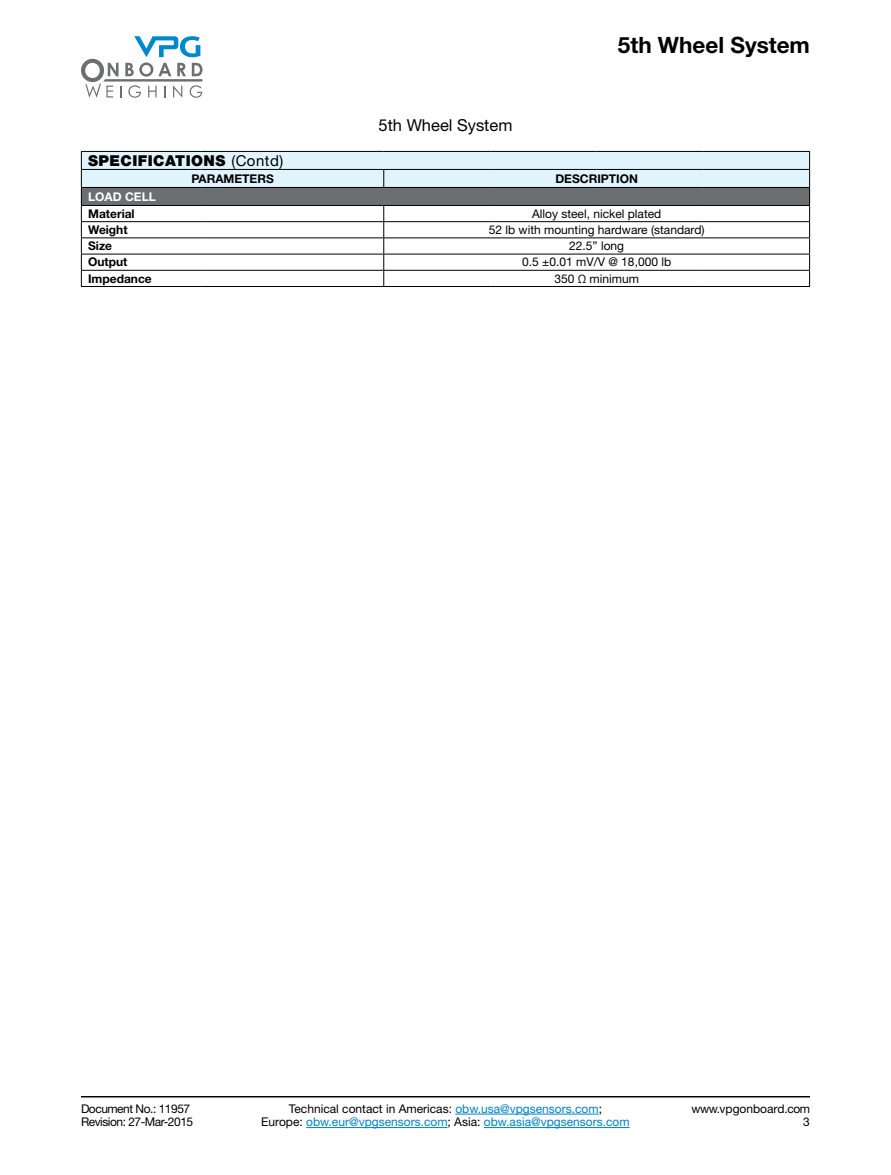
<style>
.page{position:relative;width:891px;height:1175px;background:#fff}
.page>*{position:absolute;margin:0;border:0;box-sizing:border-box;transform-origin:0 0}
.t1{font:700 22.5px "Helvetica Neue LT Std";color:#000}
.Title_after_page_1{font:16.5px "Helvetica Neue LT Std";color:#000}
.Body_Heading{font:900 15px "Helvetica Neue LT Std";letter-spacing:.03em;color:#000}
.Table_Body{font:12px/13.5px "Helvetica Neue LT Std";color:#000;text-align:right}
.t2{font:12px/13.5px "Helvetica Neue LT Std";color:#0081c6;text-align:center}
.Table_Body-2{font:12px/13.5px "Helvetica Neue LT Std";letter-spacing:-.04em;color:#000}
.Table_Row_Side_Headi{font:700 12px "Helvetica Neue LT Std";color:#000}
.Table_Col_Heading{font:700 12px "Helvetica Neue LT Std";color:#000}
.Table_Section_Headin{font:700 12px "Helvetica Neue LT Std";color:#fff}
.s1{font-weight:400}
.s2{color:#000}
</style>
<div class="page">
<hr style="left:455px;top:1113px;width:144px;height:1px;background:#0081c6">
<hr style="left:306px;top:1127px;width:142px;height:1px;background:#0081c6">
<hr style="left:484px;top:1127px;width:146px;height:1px;background:#0081c6">
<hr style="left:81px;top:1096px;width:729px;height:1px;background:#000">
<svg style="left:81px;top:36px;width:122px;height:62px"></svg>
<svg style="left:81px;top:151px;width:729px;height:135px"></svg>
<hr style="left:81px;top:286px;width:119px;height:1px;background:#000">
<hr style="left:200px;top:286px;width:184px;height:1px;background:#000">
<hr style="left:384px;top:286px;width:106px;height:1px;background:#000">
<hr style="left:490px;top:286px;width:107px;height:1px;background:#000">
<hr style="left:597px;top:286px;width:106px;height:1px;background:#000">
<hr style="left:703px;top:286px;width:107px;height:1px;background:#000">
<p class="Title_after_page_1" style="left:379px;top:115px;width:135px">5th Wheel System</p>
<h1 class="t1" style="left:618px;top:31px;width:194px">5th Wheel System</h1>
<p class="Body_Heading" style="left:88px;top:151px;width:197px">SPECIFICATIONS <span class="s1">(Contd)</span></p>
<p class="Table_Col_Heading" style="left:191px;top:171px;width:84px">PARAMETERS</p>
<p class="Table_Col_Heading" style="left:555px;top:171px;width:84px">DESCRIPTION</p>
<p class="Table_Section_Headin" style="left:88px;top:189px;width:69px">LOAD CELL</p>
<p class="Table_Row_Side_Headi" style="left:88px;top:206px;width:48px">Material</p>
<p class="Table_Body" style="left:532px;top:207px;width:131px">Alloy steel, nickel plated</p>
<p class="Table_Row_Side_Headi" style="left:88px;top:222px;width:41px">Weight</p>
<p class="Table_Body" style="left:489px;top:223px;width:217px">52 lb with mounting hardware (standard)</p>
<p class="Table_Row_Side_Headi" style="left:88px;top:238px;width:25px">Size</p>
<p class="Table_Body" style="left:569px;top:239px;width:56px">22.5” long</p>
<p class="Table_Row_Side_Headi" style="left:88px;top:255px;width:41px">Output</p>
<p class="Table_Body" style="left:522px;top:255px;width:150px">0.5 ±0.01 mV/V @ 18,000 lb</p>
<p class="Table_Row_Side_Headi" style="left:88px;top:271px;width:65px">Impedance</p>
<p class="Table_Body" style="left:554px;top:271px;width:86px">350 Ω minimum</p>
<p class="t2" style="left:261px;top:1101px;width:370px"><span class="s2">Technical contact in Americas:</span> obw.usa@vpgsensors.com<span class="s2">;<br>Europe:</span> obw.eur@vpgsensors.com<span class="s2">; Asia:</span> obw.asia@vpgsensors.com</p>
<p class="Table_Body-2" style="left:81px;top:1101px;width:114px">Document No.: 11957<br>Revision: 27-Mar-2015</p>
<p class="Table_Body" style="left:692px;top:1101px;width:120px">www.vpgonboard.com<br>3</p>
</div>
